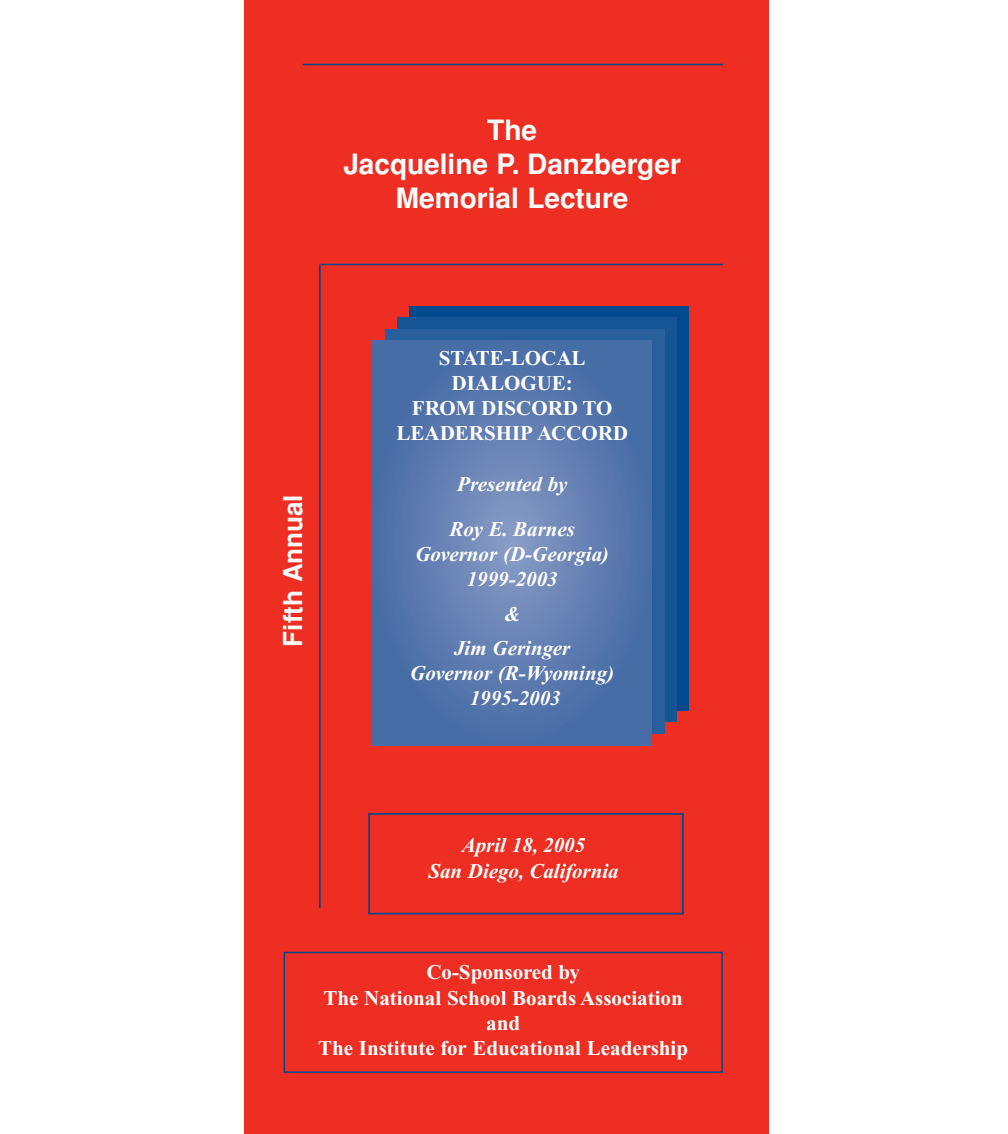
<style>
.page{position:relative;width:1008px;height:1134px;background:#fff}
.page>*{position:absolute;margin:0;border:0;box-sizing:border-box;transform-origin:0 0}
.t1{font:700 28px/33.6px "Helvetica";color:#fff;text-align:center}
.t2{font:700 26.07px "Helvetica";color:#fff}
.t3{font:700 21px/25.2px "Times New Roman";color:#fff;text-align:center}
.t4{font:italic 700 21px/25.2px "Times New Roman";color:#fff;text-align:center}
</style>
<div class="page">
<div style="left:244px;top:0;width:525px;height:1134px;background:#ee2e22"></div>
<div style="left:410px;top:306px;width:279px;height:405px;background:#004a8d"></div>
<div style="left:397px;top:317px;width:280px;height:405px;background:#155495"></div>
<div style="left:385px;top:329px;width:279px;height:405px;background:#27609d"></div>
<hr style="left:321px;top:264px;width:402px;height:1px;background:#004a8d">
<hr style="left:303px;top:64px;width:420px;height:1px;background:#004a8d">
<div style="left:283px;top:952px;width:440px;height:121px;border:1px solid #004a8d"></div>
<div style="left:368px;top:813px;width:316px;height:102px;border:2px solid #004a8d"></div>
<div style="left:373px;top:340px;width:279px;height:405px;background:#476da6"></div>
<div style="left:374px;top:344px;width:276px;height:398px;background:#496ea7;border-radius:50%"></div>
<div style="left:382px;top:354px;width:261px;height:377px;background:#4d70a8;border-radius:50%"></div>
<div style="left:391px;top:367px;width:243px;height:351px;background:#5173ab;border-radius:50%"></div>
<div style="left:396px;top:375px;width:232px;height:335px;background:#5574ac;border-radius:50%"></div>
<div style="left:405px;top:388px;width:214px;height:309px;background:#5977ad;border-radius:50%"></div>
<div style="left:414px;top:401px;width:196px;height:283px;background:#5d7ab0;border-radius:50%"></div>
<div style="left:423px;top:415px;width:178px;height:256px;background:#617eb2;border-radius:50%"></div>
<div style="left:433px;top:428px;width:159px;height:230px;background:#6580b4;border-radius:50%"></div>
<div style="left:442px;top:441px;width:141px;height:204px;background:#6983b5;border-radius:50%"></div>
<div style="left:449px;top:451px;width:127px;height:183px;background:#6d86b7;border-radius:50%"></div>
<div style="left:456px;top:462px;width:112px;height:162px;background:#7189b9;border-radius:50%"></div>
<div style="left:465px;top:475px;width:94px;height:136px;background:#758cbb;border-radius:50%"></div>
<div style="left:474px;top:488px;width:76px;height:110px;background:#798fbd;border-radius:50%"></div>
<div style="left:483px;top:501px;width:58px;height:84px;background:#7d93c0;border-radius:50%"></div>
<div style="left:492px;top:514px;width:40px;height:58px;background:#8196c2;border-radius:50%"></div>
<div style="left:498px;top:522px;width:29px;height:42px;background:#8599c3;border-radius:50%"></div>
<div style="left:507px;top:535px;width:11px;height:16px;background:#899cc6;border-radius:50%"></div>
<hr style="left:319px;top:264px;width:2px;height:644px;background:#004a8d">
<h1 class="t1" style="left:343px;top:116px;width:339px">The<br>Jacqueline P. Danzberger<br>Memorial Lecture</h1>
<p class="t2" style="left:283px;top:647px;width:154px;rotate:-90deg">Fifth Annual</p>
<p class="t3" style="left:397px;top:347px;width:233px">STATE-LOCAL<br>DIALOGUE:<br>FROM DISCORD TO<br>LEADERSHIP ACCORD</p>
<p class="t4" style="left:449px;top:463px;width:127px;line-height:45px">Presented by<br>Roy E. Barnes</p>
<p class="t4" style="left:415px;top:543px;width:195px">Governor (D-Georgia)<br>1999-2003</p>
<p class="t4" style="left:454px;top:598px;width:118px;line-height:34.5px">&amp;<br>Jim Geringer</p>
<p class="t4" style="left:410px;top:663px;width:206px">Governor (R-Wyoming)<br>1995-2003</p>
<p class="t4" style="left:428px;top:835px;width:192px">April 18, 2005<br>San Diego, California</p>
<p class="t3" style="left:318px;top:962px;width:371px">Co-Sponsored by<br>The National School Boards Association and<br>The Institute for Educational Leadership</p>
</div>
